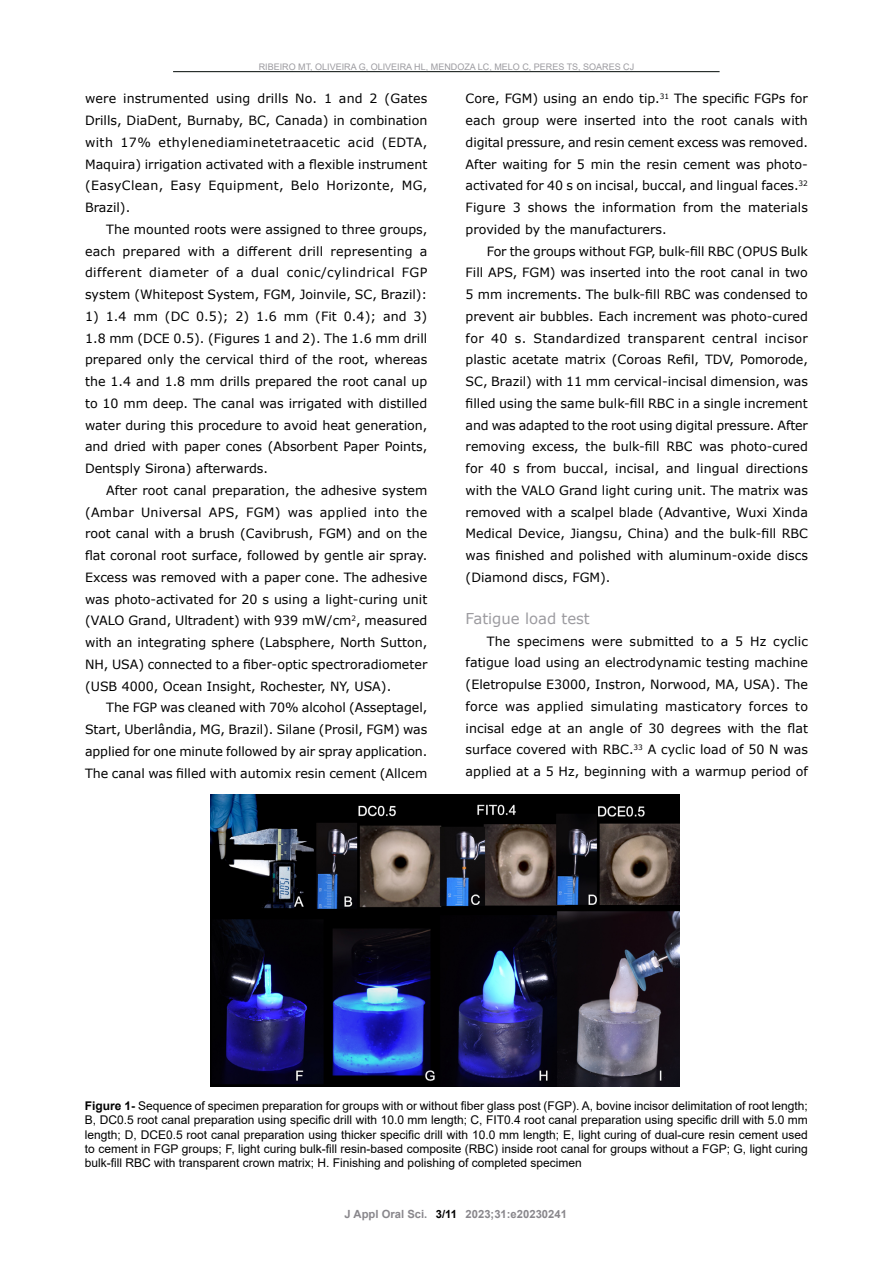
<style>
.page{position:relative;width:893px;height:1263px;background:#fff}
.page>*{position:absolute;margin:0;border:0;box-sizing:border-box;transform-origin:0 0}
.t1{font:15px "Verdana";color:#9c9ba0}
.t2{font:12.75px/21.8px "Verdana";color:#000;text-align:justify}
.t3{font:12px/14.4px "Arial";color:#000;text-align:justify}
.t4{font:700 11.25px "Arial";color:#89878c}
.t5{font:9px "Arial";color:#9c9ba0}
.s1{font-weight:700}
.s2{color:#000}
</style>
<div class="page">
<hr style="left:173px;top:71px;width:547px;height:1px;background:#000805">
<img style="left:211px;top:795px;width:468px;height:292px">
<p class="t5" style="left:259px;top:60px;width:377px">RIBEIRO MT, OLIVEIRA G, OLIVEIRA HL, MENDOZA LC, MELO C, PERES TS, SOARES CJ</p>
<p class="t2" style="left:85px;top:88px;width:344px">were instrumented using drills No. 1 and 2 (Gates Drills, DiaDent, Burnaby, BC, Canada) in combination with 17% ethylenediaminetetraacetic acid (EDTA, Maquira) irrigation activated with a flexible instrument (EasyClean, Easy Equipment, Belo Horizonte, MG, Brazil).</p>
<p class="t2" style="left:85px;top:218px;width:344px;text-indent:21px">The mounted roots were assigned to three groups, each prepared with a different drill representing a different diameter of a dual conic/cylindrical FGP system (Whitepost System, FGM, Joinvile, SC, Brazil):</p>
<p class="t2" style="left:85px;top:305px;width:344px">1) 1.4 mm (DC 0.5); 2) 1.6 mm (Fit 0.4); and 3)<br>1.8 mm (DCE 0.5). (Figures 1 and 2). The 1.6 mm drill prepared only the cervical third of the root, whereas the 1.4 and 1.8 mm drills prepared the root canal up to 10 mm deep. The canal was irrigated with distilled water during this procedure to avoid heat generation, and dried with paper cones (Absorbent Paper Points, Dentsply Sirona) afterwards.</p>
<p class="t2" style="left:85px;top:479px;width:344px;text-indent:21px">After root canal preparation, the adhesive system (Ambar Universal APS, FGM) was applied into the root canal with a brush (Cavibrush, FGM) and on the flat coronal root surface, followed by gentle air spray.<br>Excess was removed with a paper cone. The adhesive was photo-activated for 20 s using a light-curing unit (VALO Grand, Ultradent) with 939 mW/cm<sup>2</sup>, measured with an integrating sphere (Labsphere, North Sutton, NH, USA) connected to a fiber-optic spectroradiometer (USB 4000, Ocean Insight, Rochester, NY, USA).</p>
<p class="t2" style="left:85px;top:697px;width:344px;text-indent:21px">The FGP was cleaned with 70% alcohol (Asseptagel, Start, Uberlândia, MG, Brazil). Silane (Prosil, FGM) was applied for one minute followed by air spray application.<br>The canal was filled with automix resin cement (Allcem</p>
<p class="t2" style="left:466px;top:88px;width:344px">Core, FGM) using an endo tip.<sup>31</sup> The specific FGPs for each group were inserted into the root canals with digital pressure, and resin cement excess was removed.<br>After waiting for 5 min the resin cement was photo&shy;activated for 40 s on incisal, buccal, and lingual faces.<sup>32<br></sup>Figure 3 shows the information from the materials provided by the manufacturers.</p>
<p class="t2" style="left:466px;top:240px;width:344px;text-indent:21px">For the groups without FGP, bulk-fill RBC (OPUS Bulk Fill APS, FGM) was inserted into the root canal in two 5 mm increments. The bulk-fill RBC was condensed to prevent air bubbles. Each increment was photo-cured for 40 s. Standardized transparent central incisor plastic acetate matrix (Coroas Refil, TDV, Pomorode, SC, Brazil) with 11 mm cervical-incisal dimension, was filled using the same bulk-fill RBC in a single increment and was adapted to the root using digital pressure. After removing excess, the bulk-fill RBC was photo-cured for 40 s from buccal, incisal, and lingual directions with the VALO Grand light curing unit. The matrix was removed with a scalpel blade (Advantive, Wuxi Xinda Medical Device, Jiangsu, China) and the bulk-fill RBC was finished and polished with aluminum-oxide discs (Diamond discs, FGM).</p>
<p class="t1" style="left:466px;top:608px;width:126px">Fatigue load test</p>
<p class="t2" style="left:466px;top:630px;width:344px;text-indent:21px">The specimens were submitted to a 5 Hz cyclic fatigue load using an electrodynamic testing machine (Eletropulse E3000, Instron, Norwood, MA, USA). The force was applied simulating masticatory forces to incisal edge at an angle of 30 degrees with the flat surface covered with RBC.<sup>33</sup> A cyclic load of 50 N was applied at a 5 Hz, beginning with a warmup period of</p>
<p class="t3" style="left:85px;top:1098px;width:724px"><span class="s1">Figure 1-</span> Sequence of specimen preparation for groups with or without fiber glass post (FGP). A, bovine incisor delimitation of root length; B, DC0.5 root canal preparation using specific drill with 10.0 mm length; C, FIT0.4 root canal preparation using specific drill with 5.0 mm length; D, DCE0.5 root canal preparation using thicker specific drill with 10.0 mm length; E, light curing of dual-cure resin cement used to cement in FGP groups; F, light curing bulk-fill resin-based composite (RBC) inside root canal for groups without a FGP; G, light curing bulk-fill RBC with transparent crown matrix; H. Finishing and polishing of completed specimen</p>
<p class="t4" style="left:345px;top:1206px;width:224px">J Appl Oral Sci. <span class="s2">3/11</span> 2023;31:e20230241</p>
</div>
